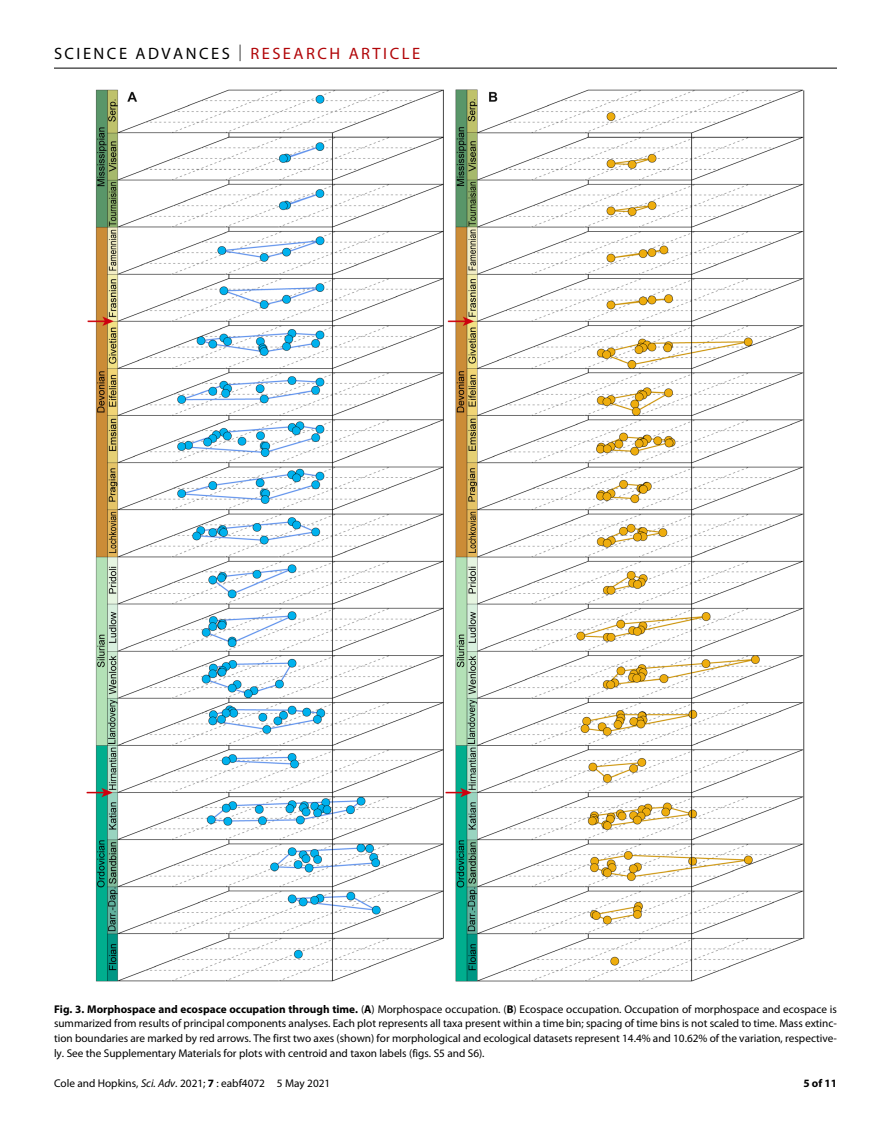
<style>
.page{position:relative;width:891px;height:1134px;background:#fff}
.page>*{position:absolute;margin:0;border:0;box-sizing:border-box;transform-origin:0 0}
.t1{font:16.5px "Myriad Pro";letter-spacing:.15em;color:#000}
.t2{font:11.25px/15px "Myriad Pro";color:#000;text-align:justify}
.t3{font:700 11.25px "Myriad Pro";color:#000}
.s1{font-weight:300}
.s2{color:#b10508}
.s3{font-weight:700}
.s4{font-style:italic}
</style>
<div class="page">
<hr style="left:54px;top:68px;width:783px;height:1px;background:#000">
<img style="left:87px;top:90px;width:717px;height:892px">
<h1 class="t1" style="left:54px;top:40px;width:368px">SCIENCE ADVANCES <span class="s1">|</span> <span class="s2">RESEARCH ARTICLE</span></h1>
<p class="t2" style="left:54px;top:1001px;width:785px"><span class="s3">Fig. 3. Morphospace and ecospace occupation through time.</span> (<span class="s3">A</span>) Morphospace occupation. (<span class="s3">B</span>) Ecospace occupation. Occupation of morphospace and ecospace is summarized from results of principal components analyses. Each plot represents all taxa present within a time bin; spacing of time bins is not scaled to time. Mass extinc&shy;tion boundaries are marked by red arrows. The first two axes (shown) for morphological and ecological datasets represent 14.4% and 10.62% of the variation, respective&shy;ly. See the Supplementary Materials for plots with centroid and taxon labels (figs. S5 and S6).</p>
<p class="t2" style="left:54px;top:1076px;width:278px">Cole and Hopkins, <span class="s4">Sci. Adv.</span> 2021; <span class="s3">7</span> : eabf4072 5 May 2021</p>
<p class="t3" style="left:803px;top:1074px;width:35px">5 of 11</p>
</div>
